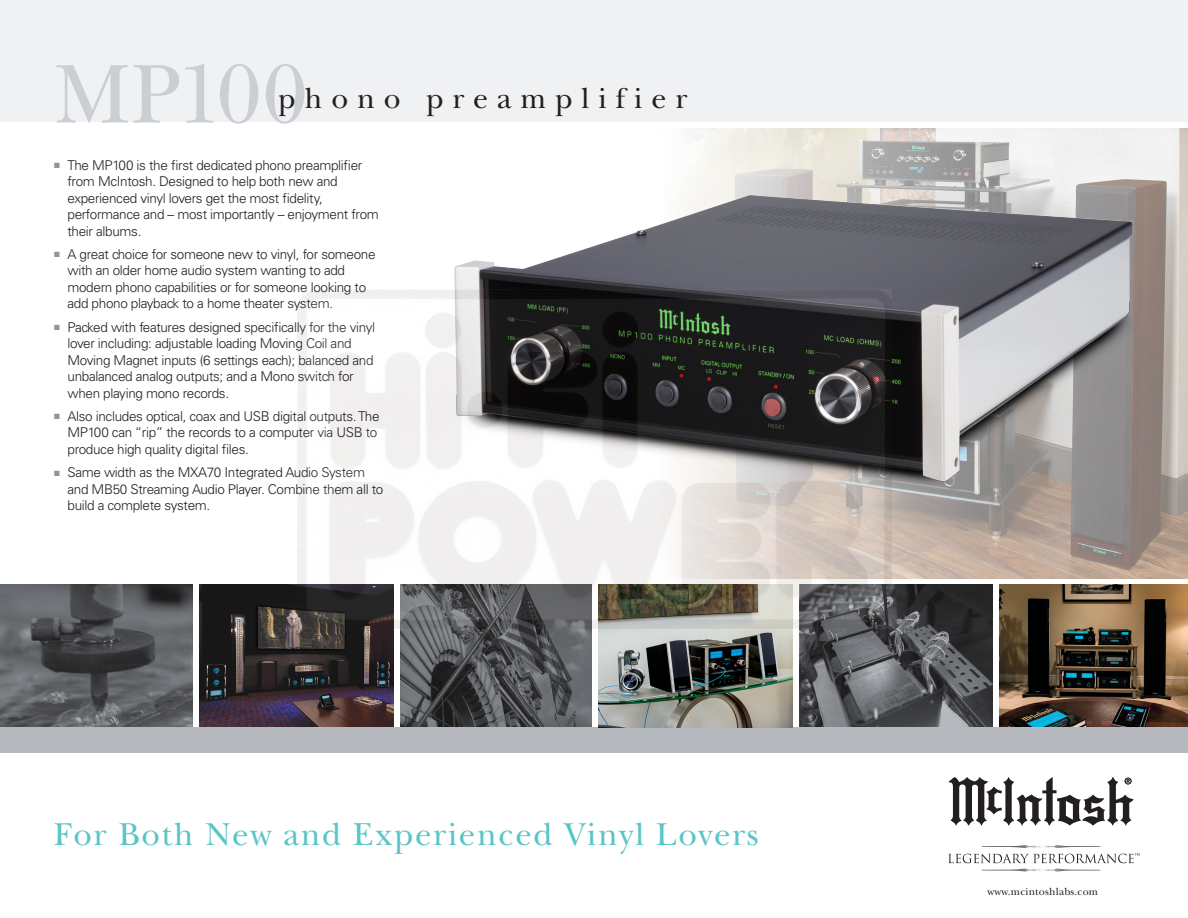
<style>
.page{position:relative;width:1188px;height:918px;background:#fff}
.page>*{position:absolute;margin:0;border:0;box-sizing:border-box;transform-origin:0 0}
.t1{font:87px "New Baskerville Std";letter-spacing:-.02em;color:#cbced2}
.t2{font:33px "New Baskerville Std";letter-spacing:.05em;color:#5ac5c7}
.t3{font:30px "New Baskerville Std";letter-spacing:.295em;color:#231f20}
.t4{font:300 13.5px/16.5px "Univers LT Std";letter-spacing:-.025em;color:#231f20}
.t5{font:10.65px "New Baskerville Std";letter-spacing:.02em;color:#231f20}
.s1{color:#8f959d}
</style>
<div class="page">
<img style="left:692px;top:129px;width:496px;height:450px">
<img style="left:200px;top:585px;width:193px;height:142px">
<div style="left:0;top:0;width:1188px;height:122px;background:#f0f1f3"></div>
<img style="left:1000px;top:585px;width:188px;height:142px">
<div style="left:0;top:727px;width:1188px;height:26px;background:#b5b9be"></div>
<svg style="left:949px;top:777px;width:184px;height:49px"></svg>
<svg style="left:948px;top:845px;width:191px;height:27px"></svg>
<svg style="left:0;top:585px;width:193px;height:142px;background:#585a5d"></svg>
<svg style="left:400px;top:628px;width:192px;height:99px;background:#535558"></svg>
<svg style="left:800px;top:585px;width:192px;height:142px;background:#505154"></svg>
<img style="left:454px;top:176px;width:713px;height:343px">
<img style="left:599px;top:628px;width:194px;height:99px">
<img style="left:297px;top:290px;width:594px;height:338px">
<p class="t1" style="left:54px;top:44px;width:255px">MP100</p>
<p class="t3" style="left:278px;top:80px;width:411px">phono preamplifier</p>
<p class="t4" style="left:68px;top:157px;width:313px;text-indent:-14px"><span class="s1">■</span> The MP100 is the first dedicated phono preamplifier from McIntosh. Designed to help both new and experienced vinyl lovers get the most fidelity, performance and – most importantly – enjoyment from their albums.</p>
<p class="t4" style="left:68px;top:246px;width:310px;text-indent:-14px"><span class="s1">■</span> A great choice for someone new to vinyl, for someone with an older home audio system wanting to add modern phono capabilities or for someone looking to add phono playback to a home theater system.</p>
<p class="t4" style="left:68px;top:319px;width:309px;text-indent:-14px"><span class="s1">■</span> Packed with features designed specifically for the vinyl lover including: adjustable loading Moving Coil and Moving Magnet inputs (6 settings each); balanced and unbalanced analog outputs; and a Mono switch for when playing mono records.</p>
<p class="t4" style="left:68px;top:408px;width:314px;text-indent:-14px"><span class="s1">■</span> Also includes optical, coax and USB digital outputs. The<br>MP100 can “rip” the records to a computer via USB to produce high quality digital files.</p>
<p class="t4" style="left:68px;top:464px;width:317px;text-indent:-14px"><span class="s1">■</span> Same width as the MXA70 Integrated Audio System and MB50 Streaming Audio Player. Combine them all to build a complete system.</p>
<p class="t2" style="left:54px;top:815px;width:706px">For Both New and Experienced Vinyl Lovers</p>
<p class="t5" style="left:987px;top:885px;width:112px">www.mcintoshlabs.com</p>
</div>
